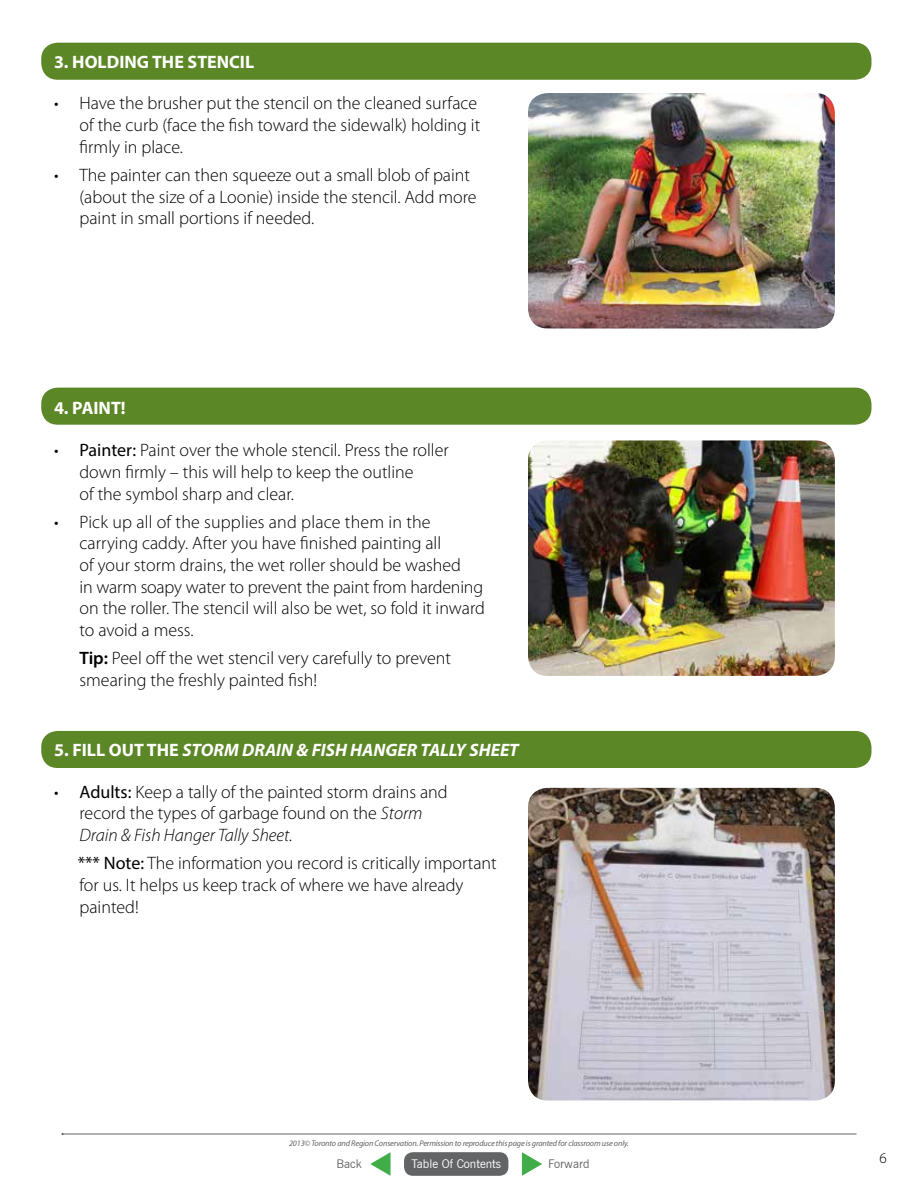
<style>
.page{position:relative;width:918px;height:1188px;background:#fff}
.page>*{position:absolute;margin:0;border:0;box-sizing:border-box;transform-origin:0 0}
.t1{font:300 18px/21.6px "Myriad Pro";color:#000}
.t2{font:italic 700 18px "Myriad Pro";color:#fff}
.t3{font:700 18px "Myriad Pro";color:#fff}
.t4{font:300 15px "Myriad Pro";color:#000}
.t5{font:12px "News Gothic BT";color:#fff}
.t6{font:12px "News Gothic BT";color:#636466}
.t7{font:italic 8.25px "Myriad Pro";letter-spacing:-.02em;color:#636466}
.s1{font-weight:400}
.s2{font-weight:600}
.s3{font-style:normal}
.s4{font-style:italic}
</style>
<div class="page">
<hr style="left:63px;top:1134px;width:794px;height:1px;background:#636466">
<div style="left:41px;top:43px;width:830px;height:37px;background:#5c8727;border-radius:16px"></div>
<div style="left:41px;top:388px;width:830px;height:37px;background:#5c8727;border-radius:16px"></div>
<div style="left:41px;top:731px;width:830px;height:37px;background:#5c8727;border-radius:16px"></div>
<img style="left:528px;top:440px;width:307px;height:236px">
<img style="left:528px;top:788px;width:307px;height:313px">
<img style="left:528px;top:93px;width:307px;height:235px">
<div style="left:404px;top:1152px;width:104px;height:24px;background:#636466;border-radius:9px"></div>
<svg style="left:370px;top:1152px;width:21px;height:24px"></svg>
<svg style="left:522px;top:1152px;width:20px;height:24px"></svg>
<p class="t3" style="left:54px;top:50px;width:43px">3. HOLD</p>
<p class="t3" style="left:119px;top:50px;width:80px">ING THE STEN</p>
<p class="t3" style="left:229px;top:50px;width:25px">CIL</p>
<p class="t1" style="left:80px;top:93px;width:402px;text-indent:-26px">• Have the brusher put the stencil on the cleaned surface of the curb (face the fish toward the sidewalk) holding it firmly in place.</p>
<p class="t1" style="left:80px;top:164px;width:399px;text-indent:-26px">• The painter can then squeeze out a small blob of paint (about the size of a Loonie) inside the stencil. Add more paint in small portions if needed.</p>
<p class="t3" style="left:54px;top:397px;width:73px">4. PAINT!</p>
<p class="t1" style="left:80px;top:440px;width:371px;text-indent:-26px">• <span class="s1">Painter:</span> Paint over the whole stencil. Press the roller down firmly – this will help to keep the outline<br>of the symbol sharp and clear.</p>
<p class="t1" style="left:80px;top:511px;width:407px;text-indent:-26px">• Pick up all of the supplies and place them in the carrying caddy. After you have finished painting all<br>of your storm drains, the wet roller should be washed<br>in warm soapy water to prevent the paint from hardening on the roller. The stencil will also be wet, so fold it inward to avoid a mess.</p>
<p class="t1" style="left:80px;top:648px;width:373px;text-indent:-26px"><span class="s2">Tip:</span> Peel off the wet stencil very carefully to prevent smearing the freshly painted fish!</p>
<p class="t2" style="left:54px;top:738px;width:466px"><span class="s3">5. FILL OUT THE</span> STORM DRAIN &amp; FISH HANGER TALLY SHEET</p>
<p class="t1" style="left:80px;top:781px;width:370px;text-indent:-26px">• <span class="s1">Adults:</span> Keep a tally of the painted storm drains and record the types of garbage found on the <span class="s4">Storm<br>Drain &amp; Fish Hanger Tally Sheet.</span></p>
<p class="t1" style="left:78px;top:853px;width:421px"><span class="s1">*** Note:</span> The information you record is critically important for us. It helps us keep track of where we have already painted!</p>
<p class="t7" style="left:289px;top:1138px;width:341px">2013© Toronto and Region Conservation. Permission to reproduce this page is granted for classroom use only.</p>
<p class="t6" style="left:337px;top:1156px;width:27px">Back</p>
<p class="t5" style="left:411px;top:1156px;width:91px">Table Of Contents</p>
<p class="t6" style="left:548px;top:1156px;width:43px">Forward</p>
<p class="t4" style="left:879px;top:1150px;width:9px">6</p>
</div>
